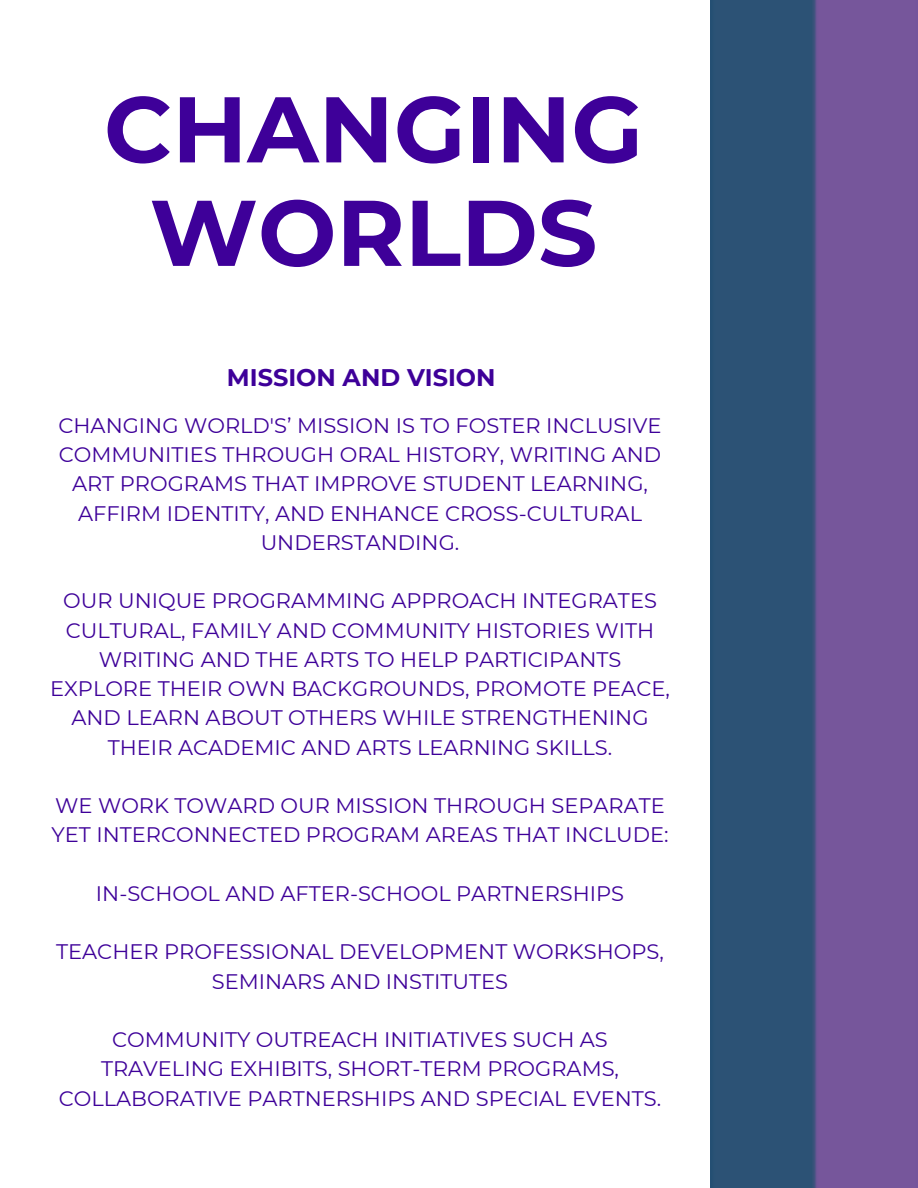
<style>
.page{position:relative;width:918px;height:1188px;background:#fff}
.page>*{position:absolute;margin:0;border:0;box-sizing:border-box;transform-origin:0 0}
.t1{font:700 93px/103.5px "Montserrat";color:#3e0099;text-align:center}
.t2{font:700 24px "Montserrat";color:#3e0099}
.t3{font:21px/29.2px "Montserrat";color:#3e0099;text-align:center}
</style>
<div class="page">
<img style="left:711px;top:0;width:207px;height:1188px">
<h2 class="t1" style="left:104px;top:77px;width:541px">CHANGING<br>WORLDS</h2>
<p class="t2" style="left:227px;top:363px;width:270px">MISSION AND VISION</p>
<p class="t3" style="left:59px;top:411px;width:605px">CHANGING WORLD'S’ MISSION IS TO FOSTER INCLUSIVE COMMUNITIES THROUGH ORAL HISTORY, WRITING AND ART PROGRAMS THAT IMPROVE STUDENT LEARNING, AFFIRM IDENTITY, AND ENHANCE CROSS-CULTURAL UNDERSTANDING.</p>
<p class="t3" style="left:50px;top:586px;width:621px">OUR UNIQUE PROGRAMMING APPROACH INTEGRATES CULTURAL, FAMILY AND COMMUNITY HISTORIES WITH WRITING AND THE ARTS TO HELP PARTICIPANTS EXPLORE THEIR OWN BACKGROUNDS, PROMOTE PEACE, AND LEARN ABOUT OTHERS WHILE STRENGTHENING THEIR ACADEMIC AND ARTS LEARNING SKILLS.</p>
<p class="t3" style="left:52px;top:791px;width:619px;text-align:left">WE WORK TOWARD OUR MISSION THROUGH SEPARATE<br>YET INTERCONNECTED PROGRAM AREAS THAT INCLUDE:</p>
<p class="t3" style="left:96px;top:879px;width:530px">IN-SCHOOL AND AFTER-SCHOOL PARTNERSHIPS</p>
<p class="t3" style="left:56px;top:937px;width:609px">TEACHER PROFESSIONAL DEVELOPMENT WORKSHOPS,<br>SEMINARS AND INSTITUTES</p>
<p class="t3" style="left:59px;top:1025px;width:604px">COMMUNITY OUTREACH INITIATIVES SUCH AS<br>TRAVELING EXHIBITS, SHORT-TERM PROGRAMS,<br>COLLABORATIVE PARTNERSHIPS AND SPECIAL EVENTS.</p>
</div>
